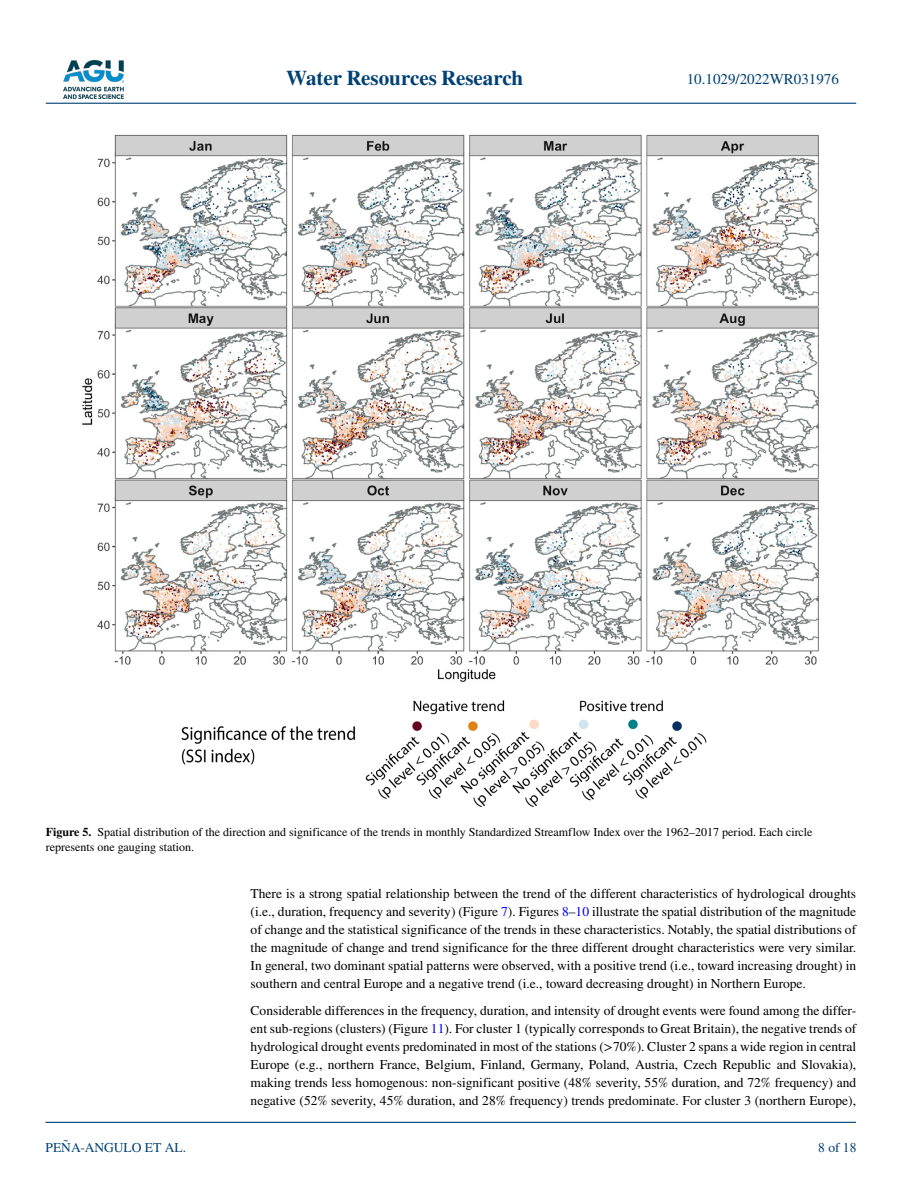
<style>
.page{position:relative;width:902px;height:1183px;background:#fff}
.page>*{position:absolute;margin:0;border:0;box-sizing:border-box;transform-origin:0 0}
.t1{font:700 21px "STIX";color:#004174}
.t2{font:15px "STIX";color:#004174}
.t3{font:13.5px/18px "STIX";color:#000;text-align:justify}
.t4{font:13.5px "STIX";color:#004174}
.t5{font:12px/15px "STIX";color:#000}
.s1{font-weight:700}
.s2{color:#00f}
</style>
<div class="page">
<img style="left:63px;top:60px;width:60px;height:39px">
<hr style="left:46px;top:103px;width:810px;height:1px;background:#004174">
<hr style="left:45px;top:1121px;width:810px;height:1px;background:#004174">
<img style="left:82px;top:134px;width:737px;height:673px">
<h1 class="t1" style="left:286px;top:66px;width:238px">Water Resources Research</h1>
<p class="t2" style="left:686px;top:69px;width:154px">10.1029/2022WR031976</p>
<p class="t5" style="left:46px;top:825px;width:768px"><span class="s1">Figure 5.</span> Spatial distribution of the direction and significance of the trends in monthly Standardized Streamflow Index over the 1962–2017 period. Each circle represents one gauging station.</p>
<p class="t4" style="left:45px;top:1138px;width:142px">PEÑA-ANGULO ET AL.</p>
<p class="t3" style="left:250px;top:884px;width:607px">There is a strong spatial relationship between the trend of the different characteristics of hydrological droughts (i.e., duration, frequency and severity) (Figure <span class="s2">7</span>). Figures <span class="s2">8</span>–<span class="s2">10</span> illustrate the spatial distribution of the magnitude of change and the statistical significance of the trends in these characteristics. Notably, the spatial distributions of the magnitude of change and trend significance for the three different drought characteristics were very similar.<br>In general, two dominant spatial patterns were observed, with a positive trend (i.e., toward increasing drought) in southern and central Europe and a negative trend (i.e., toward decreasing drought) in Northern Europe.</p>
<p class="t3" style="left:250px;top:1001px;width:607px">Considerable differences in the frequency, duration, and intensity of drought events were found among the differ&shy;ent sub-regions (clusters) (Figure <span class="s2">11</span>). For cluster 1 (typically corresponds to Great Britain), the negative trends of hydrological drought events predominated in most of the stations (&gt;70%). Cluster 2 spans a wide region in central Europe (e.g., northern France, Belgium, Finland, Germany, Poland, Austria, Czech Republic and Slovakia), making trends less homogenous: non-significant positive (48% severity, 55% duration, and 72% frequency) and negative (52% severity, 45% duration, and 28% frequency) trends predominate. For cluster 3 (northern Europe),</p>
<p class="t4" style="left:818px;top:1138px;width:40px">8 of 18</p>
</div>
